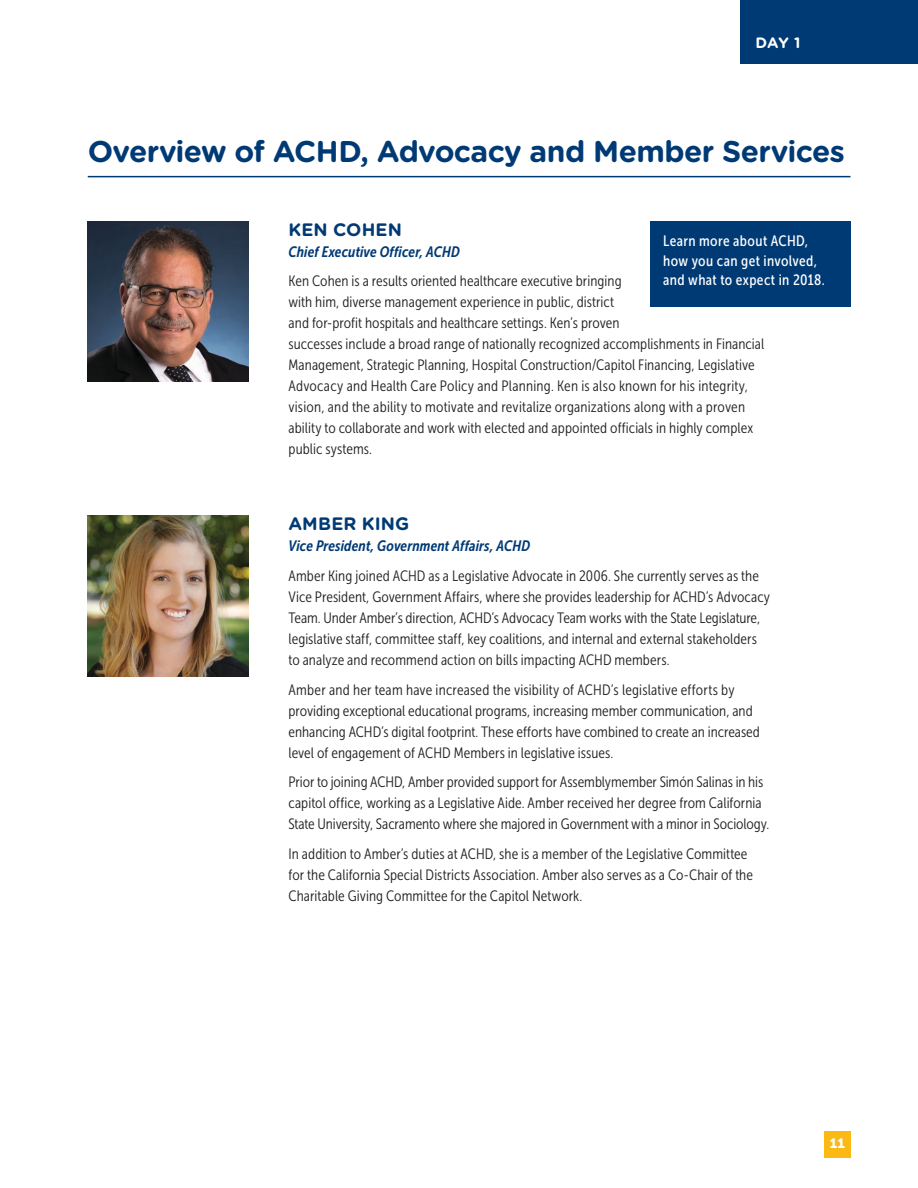
<style>
.page{position:relative;width:918px;height:1188px;background:#fff}
.page>*{position:absolute;margin:0;border:0;box-sizing:border-box;transform-origin:0 0}
.t1{font:700 30px "Gotham Rounded";letter-spacing:-.025em;color:#003a75}
.t2{font:700 18px "Gotham Rounded";letter-spacing:.01em;color:#003a75}
.t3{font:15px/21px "Museo Sans Cond 300";letter-spacing:.005em;color:#231f20}
.t4{font:italic 15px "Museo Sans Cond 700";letter-spacing:.005em;color:#003a75}
.t5{font:15px/19.5px "Museo Sans Cond 500";letter-spacing:.025em;color:#fff}
.t6{font:700 15px "Gotham Rounded";color:#fff}
.t7{font:13.5px "Museo Sans 900";color:#fff}
</style>
<div class="page">
<div style="left:740px;top:0;width:178px;height:63px;background:#003a75"></div>
<img style="left:88px;top:516px;width:160px;height:160px">
<hr style="left:88px;top:176px;width:762px;height:1px;background:#003a75">
<img style="left:88px;top:221px;width:160px;height:161px">
<div style="left:650px;top:221px;width:200px;height:86px;background:#003a75"></div>
<div style="left:824px;top:1131px;width:26px;height:26px;background:#fdb913"></div>
<p class="t6" style="left:755px;top:32px;width:47px">DAY 1</p>
<h1 class="t1" style="left:88px;top:129px;width:759px">Overview of ACHD, Advocacy and Member Services</h1>
<p class="t2" style="left:289px;top:216px;width:115px">KEN COHEN</p>
<p class="t4" style="left:289px;top:243px;width:173px">Chief Executive Officer, ACHD</p>
<p class="t3" style="left:289px;top:271px;width:477px">Ken Cohen is a results oriented healthcare executive bringing<br>with him, diverse management experience in public, district<br>and for-profit hospitals and healthcare settings. Ken’s proven<br>successes include a broad range of nationally recognized accomplishments in Financial Management, Strategic Planning, Hospital Construction/Capitol Financing, Legislative Advocacy and Health Care Policy and Planning. Ken is also known for his integrity, vision, and the ability to motivate and revitalize organizations along with a proven ability to collaborate and work with elected and appointed officials in highly complex public systems.</p>
<p class="t5" style="left:663px;top:231px;width:163px">Learn more about ACHD, how you can get involved, and what to expect in 2018.</p>
<p class="t2" style="left:289px;top:511px;width:122px">AMBER KING</p>
<p class="t4" style="left:289px;top:538px;width:243px">Vice President, Government Affairs, ACHD</p>
<p class="t3" style="left:289px;top:565px;width:483px">Amber King joined ACHD as a Legislative Advocate in 2006. She currently serves as the Vice President, Government Affairs, where she provides leadership for ACHD’s Advocacy Team. Under Amber’s direction, ACHD’s Advocacy Team works with the State Legislature, legislative staff, committee staff, key coalitions, and internal and external stakeholders to analyze and recommend action on bills impacting ACHD members.</p>
<p class="t3" style="left:289px;top:679px;width:473px">Amber and her team have increased the visibility of ACHD’s legislative efforts by providing exceptional educational programs, increasing member communication, and enhancing ACHD’s digital footprint. These efforts have combined to create an increased level of engagement of ACHD Members in legislative issues.</p>
<p class="t3" style="left:289px;top:772px;width:482px">Prior to joining ACHD, Amber provided support for Assemblymember Simón Salinas in his capitol office, working as a Legislative Aide. Amber received her degree from California<br>State University, Sacramento where she majored in Government with a minor in Sociology.</p>
<p class="t3" style="left:289px;top:843px;width:466px">In addition to Amber’s duties at ACHD, she is a member of the Legislative Committee for the California Special Districts Association. Amber also serves as a Co-Chair of the<br>Charitable Giving Committee for the Capitol Network.</p>
<p class="t7" style="left:830px;top:1136px;width:17px">11</p>
</div>
